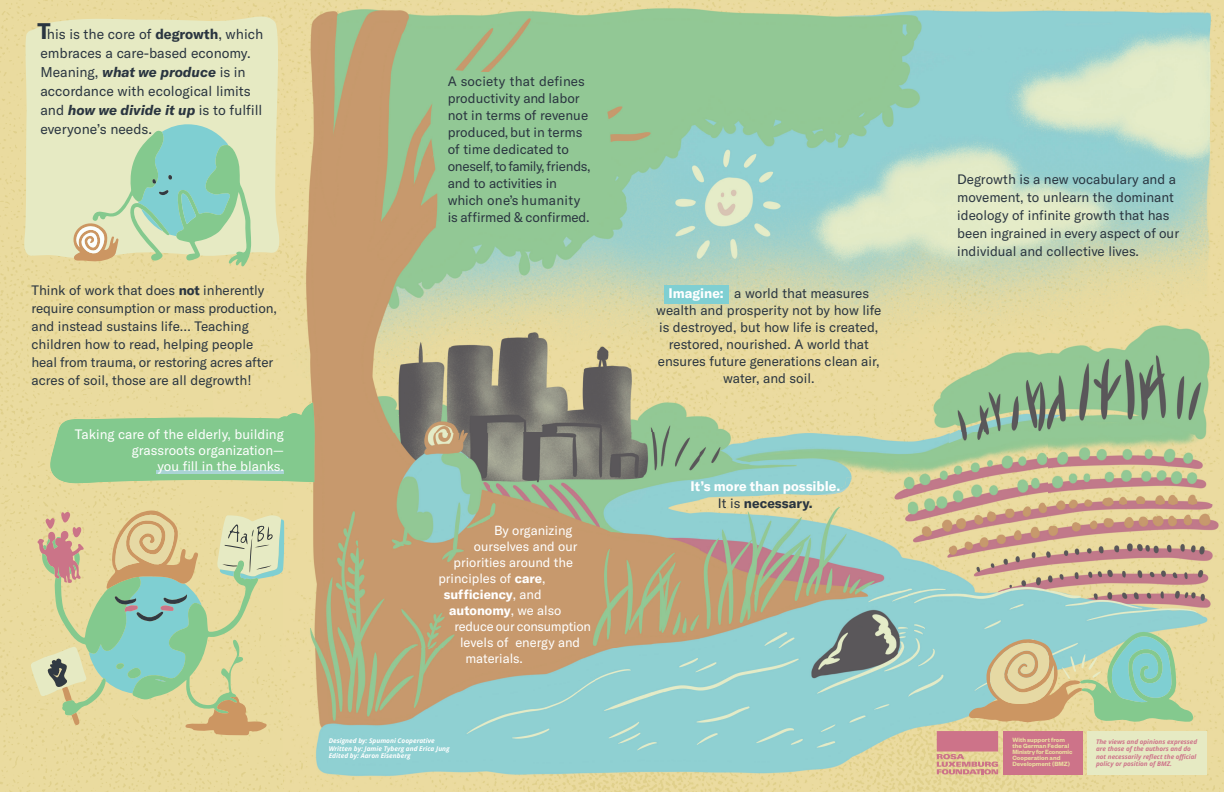
<style>
.page{position:relative;width:1224px;height:792px;background:#fff}
.page>*{position:absolute;margin:0;border:0;box-sizing:border-box;transform-origin:0 0}
.t1{font:14px/19px "GT America";color:#2a3540}
.t2{font:13.5px/17px "GT America";color:#2a3540}
.t3{font:13.5px/16px "GT America";color:#fff;text-align:right}
.t4{font:700 13.5px/17px "GT America";color:#fff;text-align:center}
.t5{font:13px "GT America";color:#fff}
.t6{font:700 13px "GT America";color:#fff}
.t7{font:13px "GT America";letter-spacing:-.02em;color:#fff}
.t8{font:600 6.8px/6px "Founders Grotesk";color:#eadb9f}
.t9{font:italic 700 6.5px/7.8px "Open Sans";color:#fff}
.t10{font:italic 700 6.3px/7.6px "Open Sans";color:#cd7389}
.s1{font-weight:700;font-size:22px}
.s2{font-weight:700}
.s3{font-weight:700;font-style:italic}
.s4{font-weight:400}
.s5{font-weight:700;color:#fff}
.s6{font-weight:400;color:#2a3540}
.s7{color:#2a3540}
</style>
<div class="page">
<div style="left:0;top:0;width:1224px;height:34px;background:#eadb9f"></div>
<img style="left:0;top:34px;width:5px;height:758px">
<hr style="left:1221px;top:34px;width:3px;height:758px;background:#eadb9f">
<img style="left:5px;top:2px;width:1042px;height:431px">
<img style="left:1047px;top:2px;width:174px;height:754px">
<div style="left:5px;top:433px;width:69px;height:359px;background:#eadb9f"></div>
<img style="left:283px;top:433px;width:625px;height:359px">
<img style="left:908px;top:433px;width:140px;height:323px">
<img style="left:74px;top:483px;width:209px;height:309px">
<img style="left:908px;top:756px;width:313px;height:36px">
<img style="left:808px;top:477px;width:43px;height:18px">
<img style="left:48px;top:402px;width:267px;height:81px">
<div style="left:664px;top:285px;width:65px;height:19px;background:#7fcfd2"></div>
<svg style="left:24px;top:13px;width:260px;height:247px;background:#e6e8be"></svg>
<svg style="left:949px;top:430px;width:13px;height:13px"></svg>
<svg style="left:968px;top:630px;width:225px;height:93px;background:#b2caa6"></svg>
<svg style="left:73px;top:124px;width:178px;height:143px;background:#b9d9b6"></svg>
<svg style="left:30px;top:510px;width:254px;height:226px;background:#cace9f"></svg>
<hr style="left:156px;top:470px;width:128px;height:4px;background:#a9d4d5">
<div style="left:1003px;top:731px;width:80px;height:43px;background:#cd7389"></div>
<div style="left:1088px;top:731px;width:119px;height:43px;background:#e6eac3"></div>
<svg style="left:937px;top:731px;width:61px;height:44px;background:#d5948d"></svg>
<p class="t1" style="left:37px;top:25px;width:227px"><span class="s1">T</span>his is the core of <span class="s2">degrowth</span>, which embraces a care-based economy.<br>Meaning, <span class="s3">what we produce</span> is in accordance with ecological limits and <span class="s3">how we divide it up</span> is to fulfill everyone’s needs.</p>
<p class="t2" style="left:31px;top:282px;width:247px;line-height:18px">Think of work that does <span class="s2">not</span> inherently require consumption or mass production, and instead sustains life… Teaching children how to read, helping people heal from trauma, or restoring acres after acres of soil, those are all degrowth!</p>
<p class="t3" style="left:75px;top:426px;width:211px">Taking care of the elderly, building grassroots organization—<br>you fill in the blanks.</p>
<p class="t2" style="left:448px;top:73px;width:144px">A society that defines productivity and labor not in terms of revenue produced, but in terms of time dedicated to oneself, tofamily, friends, and to activities in which one’s humanity is affirmed &amp; confirmed.</p>
<p class="t5" style="left:494px;top:523px;width:80px">By organizing</p>
<p class="t5" style="left:474px;top:539px;width:105px">ourselves and our</p>
<p class="t5" style="left:453px;top:555px;width:121px">priorities around the</p>
<p class="t5" style="left:438px;top:571px;width:109px">principles of <span class="s2">care</span>,</p>
<p class="t6" style="left:444px;top:586px;width:99px">sufficiency<span class="s4">, and</span></p>
<p class="t6" style="left:449px;top:602px;width:114px">autonomy<span class="s4">, we also</span></p>
<p class="t7" style="left:455px;top:619px;width:138px">reduce our consumption</p>
<p class="t5" style="left:460px;top:635px;width:122px">levels of energy and</p>
<p class="t5" style="left:465px;top:651px;width:59px">materials.</p>
<p class="t2" style="left:656px;top:285px;width:227px;text-align:center"><span class="s5">Imagine:</span> a world that measures wealth and prosperity not by how life is destroyed, but how life is created, restored, nourished. A world that ensures future generations clean air, water, and soil.</p>
<p class="t4" style="left:691px;top:478px;width:151px">It’s more than possible.<br><span class="s6">It is</span> <span class="s7">necessary.</span></p>
<p class="t2" style="left:957px;top:171px;width:223px;line-height:18px">Degrowth is a new vocabulary and a movement, to unlearn the dominant ideology of infinite growth that has been ingrained in every aspect of our individual and collective lives.</p>
<p class="t9" style="left:329px;top:736px;width:122px">Designed by: Spumoni Cooperative<br>Written by: Jamie Tyberg and Erica Jung<br>Edited by: Aaron Eisenberg</p>
<p class="t8" style="left:1012px;top:737px;width:62px">With support from the German Federal<br>Ministry for Economic<br>Cooperation and<br>Development (BMZ)</p>
<p class="t10" style="left:1096px;top:737px;width:103px">The views and opinions expressed are those of the authors and do not necessarily reflect the official policy or position of BMZ.</p>
</div>
